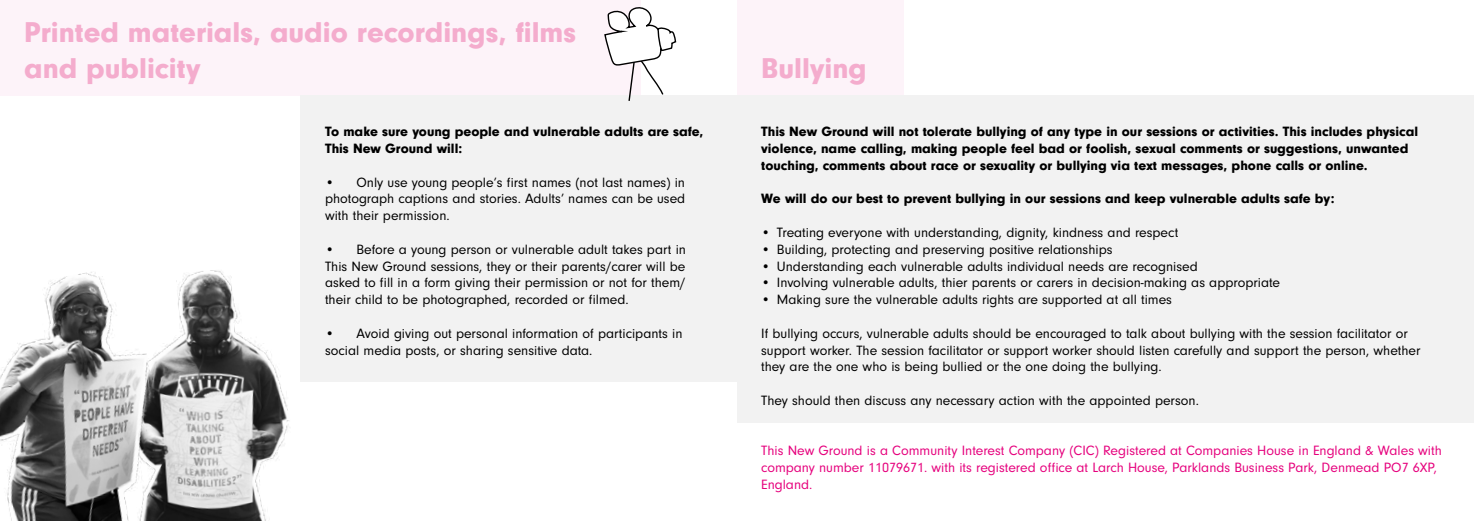
<style>
.page{position:relative;width:1474px;height:521px;background:#fff}
.page>*{position:absolute;margin:0;border:0;box-sizing:border-box;transform-origin:0 0}
.t1{font:900 29.75px/35.7px "Neuzeit Gro";color:#f4accd}
.t2{font:14px/16.8px "Neuzeit Gro";color:#000}
.t3{font:900 14px/16.8px "Neuzeit Gro";color:#000}
.t4{font:14px/16.8px "Neuzeit Gro";color:#e6007d}
</style>
<div class="page">
<div style="left:737px;top:0;width:166px;height:95px;background:#fdf3f9"></div>
<div style="left:737px;top:95px;width:736px;height:328px;background:#f2f2f2"></div>
<div style="left:0;top:0;width:640px;height:95px;background:#fdf3f9"></div>
<div style="left:300px;top:95px;width:437px;height:286px;background:#f2f2f2"></div>
<svg style="left:604px;top:6px;width:73px;height:95px"></svg>
<img style="left:179px;top:270px;width:110px;height:251px">
<img style="left:0;top:272px;width:179px;height:249px">
<h1 class="t1" style="left:24px;top:15px;width:553px">Printed materials, audio recordings, films and publicity</h1>
<p class="t3" style="left:325px;top:123px;width:380px">To make sure young people and vulnerable adults are safe,<br>This New Ground will:</p>
<p class="t2" style="left:325px;top:174px;width:362px;text-align:justify">• Only use young people’s first names (not last names) in photograph captions and stories. Adults’ names can be used with their permission.</p>
<p class="t2" style="left:325px;top:241px;width:362px;text-align:justify">• Before a young person or vulnerable adult takes part in This New Ground sessions, they or their parents/carer will be asked to fill in a form giving their permission or not for them/ their child to be photographed, recorded or filmed.</p>
<p class="t2" style="left:325px;top:325px;width:359px">• Avoid giving out personal information of participants in social media posts, or sharing sensitive data.</p>
<h1 class="t1" style="left:761px;top:50px;width:107px">Bullying</h1>
<p class="t3" style="left:761px;top:123px;width:658px">This New Ground will not tolerate bullying of any type in our sessions or activities. This includes physical violence, name calling, making people feel bad or foolish, sexual comments or suggestions, unwanted touching, comments about race or sexuality or bullying via text messages, phone calls or online.</p>
<p class="t3" style="left:761px;top:190px;width:575px">We will do our best to prevent bullying in our sessions and keep vulnerable adults safe by:</p>
<p class="t2" style="left:761px;top:224px;width:418px">• Treating everyone with understanding, dignity, kindness and respect</p>
<p class="t2" style="left:761px;top:241px;width:353px">• Building, protecting and preserving positive relationships</p>
<p class="t2" style="left:761px;top:258px;width:438px">• Understanding each vulnerable adults individual needs are recognised</p>
<p class="t2" style="left:761px;top:275px;width:520px">• Involving vulnerable adults, thier parents or carers in decision-making as appropriate</p>
<p class="t2" style="left:761px;top:291px;width:412px">• Making sure the vulnerable adults rights are supported at all times</p>
<p class="t2" style="left:761px;top:325px;width:661px">If bullying occurs, vulnerable adults should be encouraged to talk about bullying with the session facilitator or support worker. The session facilitator or support worker should listen carefully and support the person, whether they are the one who is being bullied or the one doing the bullying.</p>
<p class="t2" style="left:761px;top:392px;width:439px">They should then discuss any necessary action with the appointed person.</p>
<p class="t4" style="left:761px;top:443px;width:682px">This New Ground is a Community Interest Company (CIC) Registered at Companies House in England &amp; Wales with company number 11079671. with its registered office at Larch House, Parklands Business Park, Denmead PO7 6XP,<br>England.</p>
</div>
